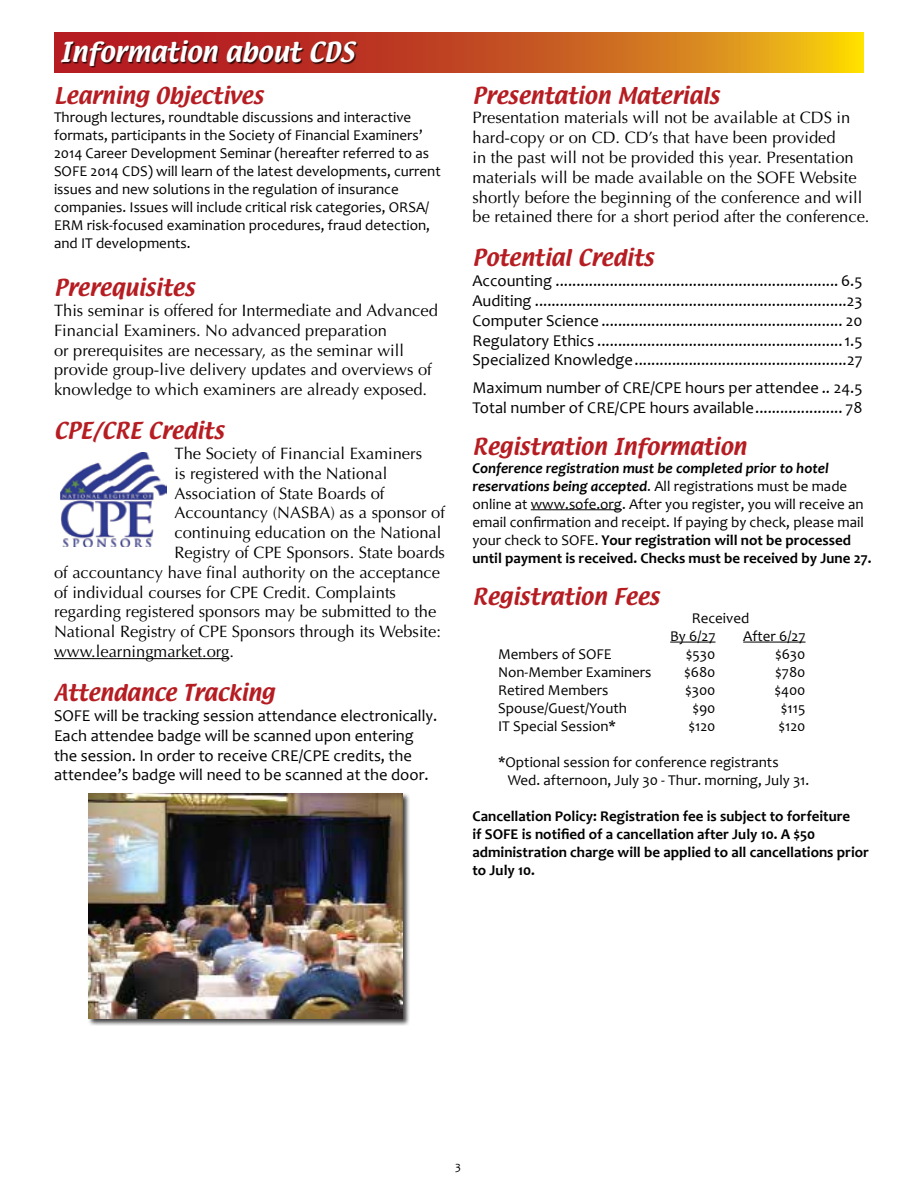
<style>
.page{position:relative;width:918px;height:1188px;background:#fff}
.page>*{position:absolute;margin:0;border:0;box-sizing:border-box;transform-origin:0 0}
.t1{font:24px "Textile";color:#fff}
.t2{font:20.25px "Textile";color:#b61d22}
.t3{font:16.5px/19.8px "Optima";color:#000}
.t4{font:16.5px/19.8px "Candara";color:#000}
.t5{font:15px/18px "Candara";color:#000}
.t6{font:700 15px/18px "Candara";color:#000}
.t7{font:12px "Candara";color:#000}
.s1{font-weight:700;font-style:italic}
.s2{font-weight:700}
</style>
<div class="page">
<svg style="left:54px;top:33px;width:810px;height:40px;background:#cd661e"></svg>
<hr style="left:54px;top:658px;width:175px;height:1px;background:#000">
<hr style="left:531px;top:510px;width:91px;height:1px;background:#000">
<hr style="left:670px;top:642px;width:46px;height:1px;background:#000">
<hr style="left:743px;top:642px;width:63px;height:1px;background:#000">
<img style="left:61px;top:453px;width:105px;height:93px">
<div style="left:88px;top:792px;width:322px;height:234px;background:#000;opacity:.75"></div>
<img style="left:89px;top:794px;width:313px;height:224px">
<div style="left:62px;top:42px;width:296px;height:26px;background:#000;opacity:.75"></div>
<h1 class="t1" style="left:60px;top:36px;width:296px">Information about CDS</h1>
<h2 class="t2" style="left:54px;top:81px;width:211px">Learning Objectives</h2>
<p class="t5" style="left:54px;top:108px;width:388px">Through lectures, roundtable discussions and interactive formats, participants in the Society of Financial Examiners’ 2014 Career Development Seminar (hereafter referred to as SOFE 2014 CDS) will learn of the latest developments, current issues and new solutions in the regulation of insurance companies. Issues will include critical risk categories, ORSA/ ERM risk-focused examination procedures, fraud detection, and IT developments.</p>
<h2 class="t2" style="left:54px;top:274px;width:142px">Prerequisites</h2>
<p class="t3" style="left:54px;top:301px;width:385px">This seminar is offered for Intermediate and Advanced Financial Examiners. No advanced preparation<br>or prerequisites are necessary, as the seminar will provide group-live delivery updates and overviews of knowledge to which examiners are already exposed.</p>
<h2 class="t2" style="left:54px;top:417px;width:171px">CPE/CRE Credits</h2>
<p class="t3" style="left:175px;top:444px;width:249px">The Society of Financial Examiners</p>
<p class="t3" style="left:175px;top:464px;width:214px">is registered with the National</p>
<p class="t3" style="left:175px;top:483px;width:212px">Association of State Boards of</p>
<p class="t3" style="left:175px;top:503px;width:272px">Accountancy (NASBA) as a sponsor of</p>
<p class="t3" style="left:175px;top:523px;width:268px">continuing education on the National</p>
<p class="t3" style="left:175px;top:543px;width:272px">Registry of CPE Sponsors. State boards</p>
<p class="t3" style="left:54px;top:563px;width:388px">of accountancy have final authority on the acceptance</p>
<p class="t3" style="left:54px;top:582px;width:344px">of individual courses for CPE Credit. Complaints</p>
<p class="t3" style="left:54px;top:602px;width:384px">regarding registered sponsors may be submitted to the</p>
<p class="t3" style="left:54px;top:622px;width:389px">National Registry of CPE Sponsors through its Website:</p>
<p class="t3" style="left:54px;top:642px;width:182px">www.learningmarket.org.</p>
<h2 class="t2" style="left:54px;top:679px;width:222px">Attendance Tracking</h2>
<p class="t4" style="left:54px;top:706px;width:385px">SOFE will be tracking session attendance electronically.<br>Each attendee badge will be scanned upon entering the session. In order to receive CRE/CPE credits, the attendee’s badge will need to be scanned at the door.</p>
<h2 class="t2" style="left:472px;top:81px;width:248px">Presentation Materials</h2>
<p class="t3" style="left:472px;top:108px;width:399px">Presentation materials will not be available at CDS in hard-copy or on CD. CD’s that have been provided<br>in the past will not be provided this year. Presentation materials will be made available on the SOFE Website shortly before the beginning of the conference and will be retained there for a short period after the conference.</p>
<h2 class="t2" style="left:472px;top:244px;width:183px">Potential Credits</h2>
<p class="t4" style="left:472px;top:271px;width:392px;text-align:justify">Accounting .................................................................... 6.5<br>Auditing ...........................................................................23<br>Computer Science .......................................................... 20<br>Regulatory Ethics ...........................................................1.5<br>Specialized Knowledge...................................................27</p>
<p class="t4" style="left:472px;top:377px;width:392px">Maximum number of CRE/CPE hours per attendee .. 24.5<br>Total number of CRE/CPE hours available..................... 78</p>
<h2 class="t2" style="left:472px;top:432px;width:276px">Registration Information</h2>
<p class="t5" style="left:472px;top:459px;width:401px"><span class="s1">Conference registration must be completed prior to hotel reservations being accepted</span>. All registrations must be made online at www.sofe.org. After you register, you will receive an email confirmation and receipt. If paying by check, please mail your check to SOFE. <span class="s2">Your registration will not be processed until payment is received. Checks must be received by June 27.</span></p>
<h2 class="t2" style="left:472px;top:583px;width:188px">Registration Fees</h2>
<p class="t5" style="left:670px;top:609px;width:81px;text-indent:22px">Received<br>By 6/27</p>
<p class="t5" style="left:743px;top:627px;width:64px">After 6/27</p>
<p class="t5" style="left:498px;top:645px;width:115px">Members of SOFE</p>
<p class="t5" style="left:686px;top:645px;width:31px">$530</p>
<p class="t5" style="left:775px;top:645px;width:32px">$630</p>
<p class="t5" style="left:498px;top:663px;width:155px">Non-Member Examiners</p>
<p class="t5" style="left:684px;top:663px;width:33px">$680</p>
<p class="t5" style="left:775px;top:663px;width:32px">$780</p>
<p class="t5" style="left:498px;top:681px;width:112px">Retired Members</p>
<p class="t5" style="left:685px;top:681px;width:32px">$300</p>
<p class="t5" style="left:774px;top:681px;width:33px">$400</p>
<p class="t5" style="left:498px;top:699px;width:130px">Spouse/Guest/Youth</p>
<p class="t5" style="left:692px;top:699px;width:25px">$90</p>
<p class="t5" style="left:781px;top:699px;width:26px">$115</p>
<p class="t5" style="left:498px;top:717px;width:120px">IT Special Session*</p>
<p class="t5" style="left:688px;top:717px;width:29px">$120</p>
<p class="t5" style="left:778px;top:717px;width:29px">$120</p>
<p class="t5" style="left:508px;top:753px;width:303px;text-indent:-10px">*Optional session for conference registrants<br>Wed. afternoon, July 30 - Thur. morning, July 31.</p>
<p class="t6" style="left:473px;top:807px;width:398px">Cancellation Policy: Registration fee is subject to forfeiture<br>if SOFE is notified of a cancellation after July 10. A $50 administration charge will be applied to all cancellations prior to July 10.</p>
<p class="t7" style="left:455px;top:1159px;width:7px">3</p>
</div>
